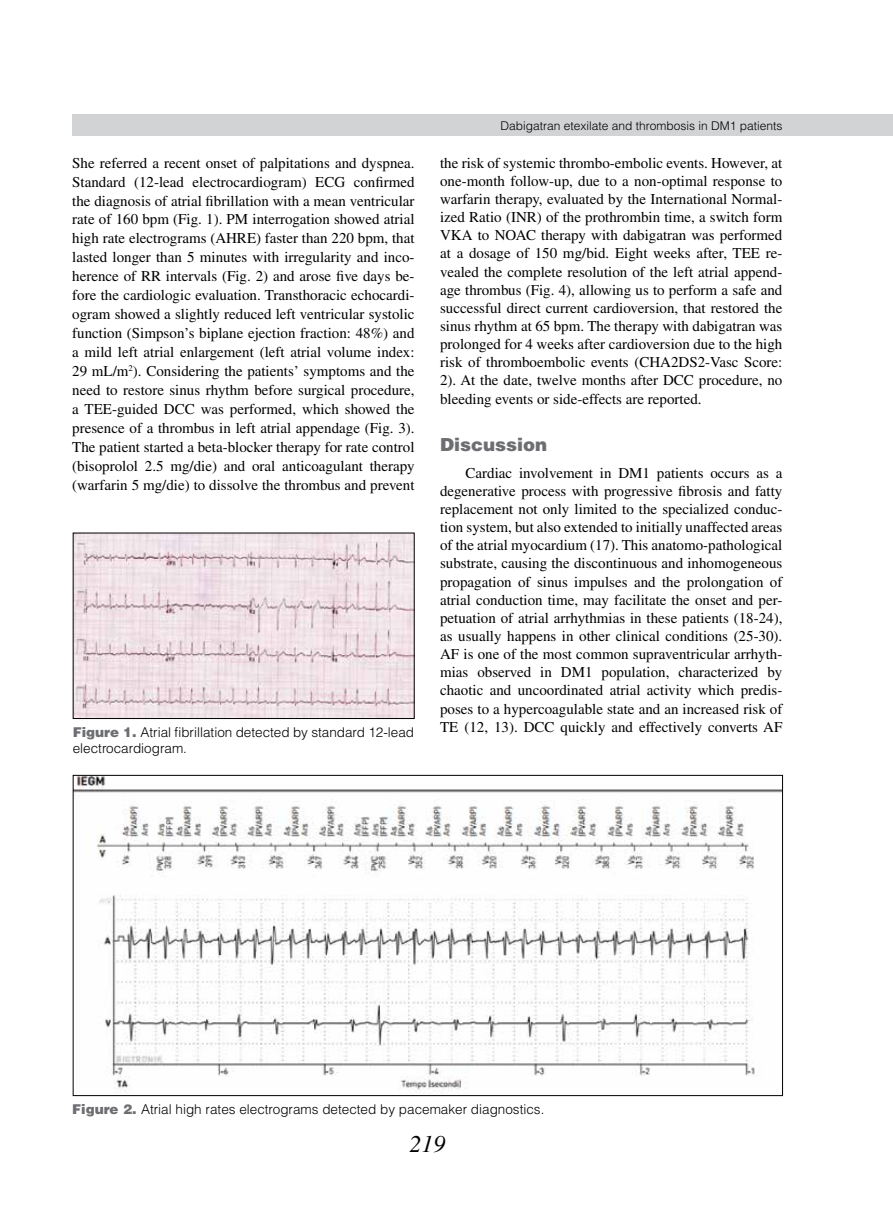
<style>
.page{position:relative;width:893px;height:1212px;background:#fff}
.page>*{position:absolute;margin:0;border:0;box-sizing:border-box;transform-origin:0 0}
.t1{font:italic 24px "Times LT Std";color:#000}
.t2{font:900 18px "Helvetica LT Std";color:#6d6e71}
.t3{font:15px/18.1px "Times LT Std";color:#000;text-align:justify}
.t4{font:300 13.5px/16.2px "Helvetica LT Std";color:#000}
.t5{font:300 12px "Helvetica LT Std";color:#000}
.s1{font-weight:900;color:#6d6e71}
</style>
<div class="page">
<div style="left:72px;top:115px;width:821px;height:21px;background:#d1d3d4"></div>
<img style="left:75px;top:535px;width:338px;height:182px">
<div style="left:73px;top:533px;width:342px;height:186px;border:1px solid #000"></div>
<img style="left:75px;top:777px;width:706px;height:317px">
<p class="t5" style="left:500px;top:118px;width:283px">Dabigatran etexilate and thrombosis in DM1 patients</p>
<p class="t3" style="left:72px;top:153px;width:344px;line-height:18.9px">She referred a recent onset of palpitations and dyspnea.<br>Standard (12-lead electrocardiogram) ECG confirmed the diagnosis of atrial fibrillation with a mean ventricular rate of 160 bpm (Fig. 1). PM interrogation showed atrial high rate electrograms (AHRE) faster than 220 bpm, that lasted longer than 5 minutes with irregularity and inco&shy;herence of RR intervals (Fig. 2) and arose five days be&shy;fore the cardiologic evaluation. Transthoracic echocardi&shy;ogram showed a slightly reduced left ventricular systolic function (Simpson’s biplane ejection fraction: 48%) and a mild left atrial enlargement (left atrial volume index:<br>29 mL/m<sup>2</sup>). Considering the patients’ symptoms and the need to restore sinus rhythm before surgical procedure, a TEE-guided DCC was performed, which showed the presence of a thrombus in left atrial appendage (Fig. 3).<br>The patient started a beta-blocker therapy for rate control (bisoprolol 2.5 mg/die) and oral anticoagulant therapy (warfarin 5 mg/die) to dissolve the thrombus and prevent</p>
<p class="t3" style="left:440px;top:153px;width:344px">the risk of systemic thrombo-embolic events. However, at one-month follow-up, due to a non-optimal response to warfarin therapy, evaluated by the International Normal&shy;ized Ratio (INR) of the prothrombin time, a switch form VKA to NOAC therapy with dabigatran was performed at a dosage of 150 mg/bid. Eight weeks after, TEE re&shy;vealed the complete resolution of the left atrial append&shy;age thrombus (Fig. 4), allowing us to perform a safe and successful direct current cardioversion, that restored the sinus rhythm at 65 bpm. The therapy with dabigatran was prolonged for 4 weeks after cardioversion due to the high risk of thromboembolic events (CHA2DS2-Vasc Score:<br>2). At the date, twelve months after DCC procedure, no bleeding events or side-effects are reported.</p>
<p class="t2" style="left:440px;top:433px;width:109px">Discussion</p>
<p class="t3" style="left:440px;top:463px;width:344px;text-indent:26px">Cardiac involvement in DM1 patients occurs as a degenerative process with progressive fibrosis and fatty replacement not only limited to the specialized conduc&shy;tion system, but also extended to initially unaffected areas of the atrial myocardium (17). This anatomo-pathological substrate, causing the discontinuous and inhomogeneous propagation of sinus impulses and the prolongation of atrial conduction time, may facilitate the onset and per&shy;petuation of atrial arrhythmias in these patients (18-24), as usually happens in other clinical conditions (25-30).<br>AF is one of the most common supraventricular arrhyth&shy;mias observed in DM1 population, characterized by chaotic and uncoordinated atrial activity which predis&shy;poses to a hypercoagulable state and an increased risk of TE (12, 13). DCC quickly and effectively converts AF</p>
<p class="t4" style="left:73px;top:724px;width:343px"><span class="s1">Figure 1.</span> Atrial fibrillation detected by standard 12-lead electrocardiogram.</p>
<p class="t4" style="left:72px;top:1101px;width:474px"><span class="s1">Figure 2.</span> Atrial high rates electrograms detected by pacemaker diagnostics.</p>
<h1 class="t1" style="left:409px;top:1130px;width:37px">219</h1>
</div>
